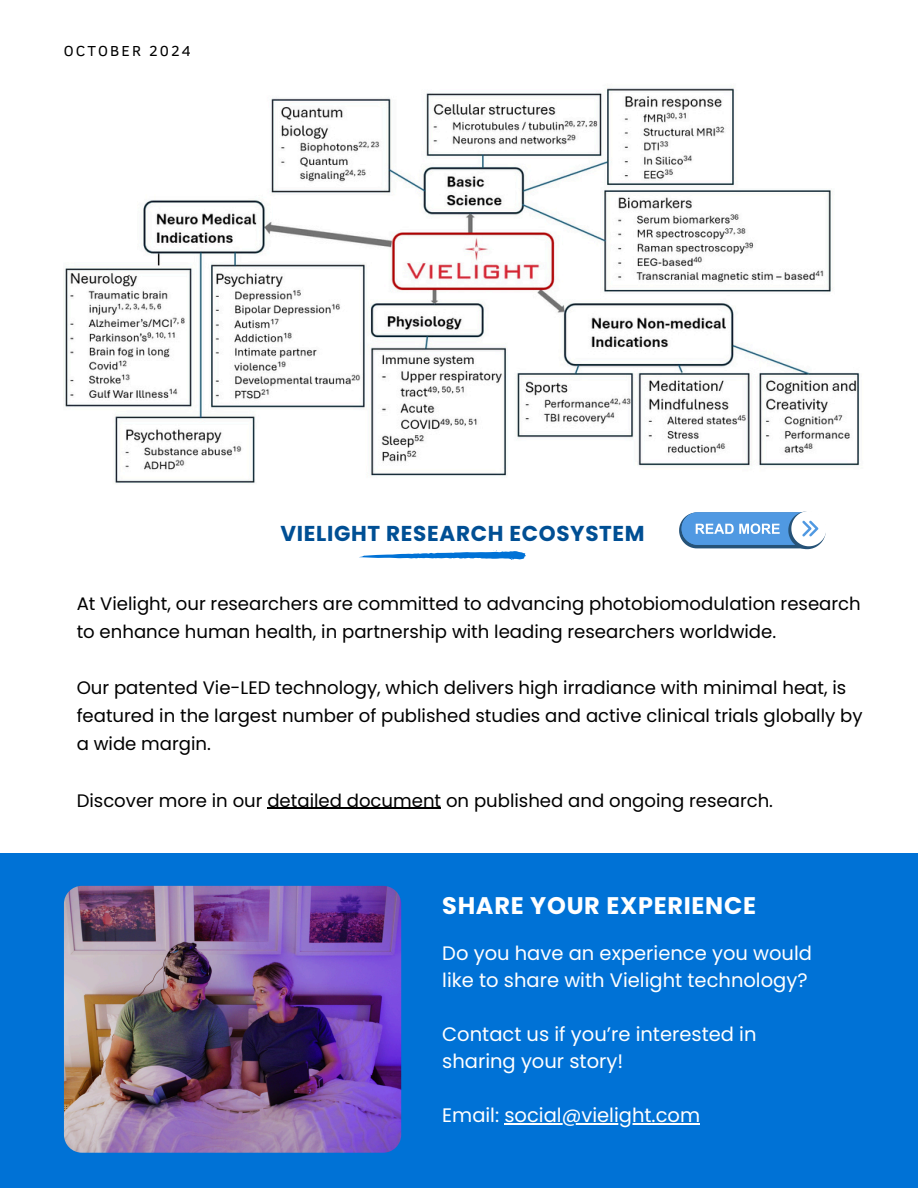
<style>
.page{position:relative;width:918px;height:1188px;background:#fff}
.page>*{position:absolute;margin:0;border:0;box-sizing:border-box;transform-origin:0 0}
.t1{font:700 24px "Poppins";letter-spacing:.03em;color:#fff}
.t2{font:700 21.45px "Poppins";letter-spacing:.03em;color:#004f94}
.t3{font:19.5px/27px "Poppins";color:#fff}
.t4{font:18.15px/28.2px "Poppins";color:#000}
.t5{font:14.85px "Clear Sans";letter-spacing:.14em;color:#000}
</style>
<div class="page">
<div style="left:0;top:853px;width:918px;height:335px;background:#0072d6"></div>
<svg style="left:359px;top:551px;width:167px;height:9px"></svg>
<img style="left:64px;top:886px;width:337px;height:266px;border-radius:18px">
<img style="left:65px;top:88px;width:795px;height:396px">
<svg style="left:679px;top:511px;width:147px;height:38px"></svg>
<hr style="left:267px;top:808px;width:174px;height:1px;background:#000">
<hr style="left:504px;top:1123px;width:196px;height:1px;background:#fff">
<h4 class="t5" style="left:64px;top:40px;width:129px">OCTOBER 2024</h4>
<p class="t2" style="left:281px;top:519px;width:366px">VIELIGHT RESEARCH ECOSYSTEM</p>
<h2 class="t4" style="left:77px;top:589px;width:786px">At Vielight, our researchers are committed to advancing photobiomodulation research to enhance human health, in partnership with leading researchers worldwide.</h2>
<p class="t4" style="left:77px;top:674px;width:787px">Our patented Vie-LED technology, which delivers high irradiance with minimal heat, is featured in the largest number of published studies and active clinical trials globally by a wide margin.</p>
<h4 class="t4" style="left:77px;top:786px;width:698px">Discover more in our detailed document on published and ongoing research.</h4>
<h4 class="t1" style="left:442px;top:889px;width:315px">SHARE YOUR EXPERIENCE</h4>
<p class="t3" style="left:442px;top:940px;width:371px">Do you have an experience you would like to share with Vielight technology?</p>
<h1 class="t3" style="left:442px;top:1021px;width:316px">Contact us if you’re interested in sharing your story!</h1>
<h3 class="t3" style="left:442px;top:1102px;width:259px">Email: social@vielight.com</h3>
</div>
